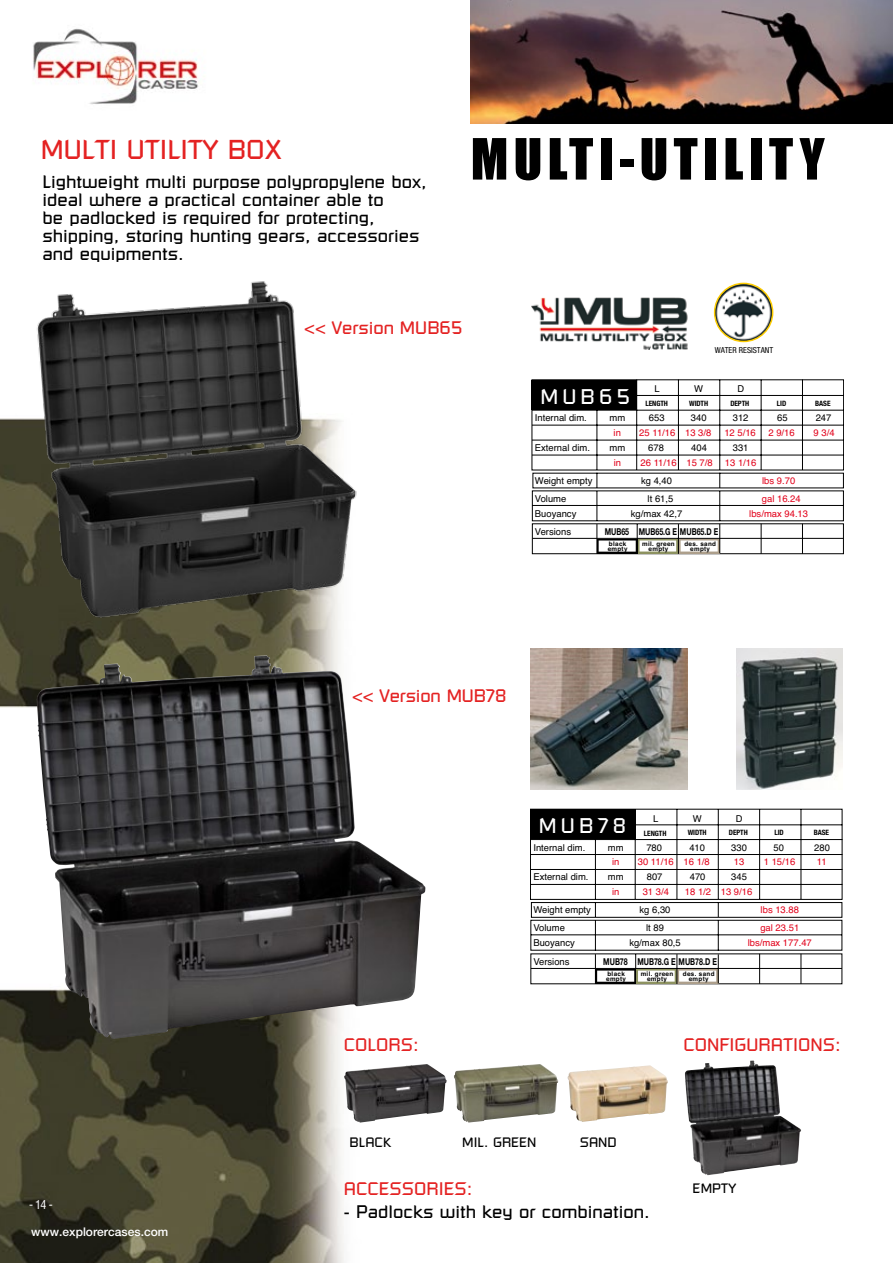
<style>
.page{position:relative;width:893px;height:1263px;background:#fff}
.page>*{position:absolute;margin:0;border:0;box-sizing:border-box;transform-origin:0 0}
.t1{font:52.5px "Impact";letter-spacing:.1em;color:#000}
.t2{font:27px "Russell Square";color:#e42222}
.t3{font:21px "Russell Square";letter-spacing:.2em;color:#fff}
.t4{font:18px/18px "Russell Square";color:#000}
.t5{font:18px "Russell Square";color:#e42222}
.t6{font:13.5px "Russell Square";color:#000}
.t7{font:500 12px "Helvetica Neue";color:#fff}
.t8{font:condensed 12px "Helvetica";color:#fff}
.t9{font:9.45px "Helvetica";color:#000}
.t10{font:9.45px "Helvetica";color:#e2001a}
.t11{font:700 9.45px "Helvetica Neue";color:#000;scale:.75 1}
.t12{font:condensed 8.25px "Helvetica Neue";color:#000}
.t13{font:700 condensed 7.35px "Helvetica Neue";letter-spacing:-.01em;color:#000}
.t14{font:700 6.3px/4.7px "Helvetica";letter-spacing:.05em;color:#000;text-align:center}
</style>
<div class="page">
<img style="left:0;top:0;width:893px;height:1263px">
<img style="left:471px;top:0;width:422px;height:123px">
<svg style="left:530px;top:809px;width:312px;height:175px"></svg>
<img style="left:27px;top:262px;width:338px;height:376px">
<svg style="left:532px;top:379px;width:312px;height:175px"></svg>
<img style="left:715px;top:283px;width:58px;height:58px">
<div style="left:714px;top:283px;width:59px;height:59px;border:2px solid #fecc00;border-radius:50%"></div>
<img style="left:37px;top:656px;width:388px;height:383px">
<img style="left:532px;top:297px;width:158px;height:52px">
<img style="left:737px;top:649px;width:105px;height:140px">
<img style="left:531px;top:648px;width:156px;height:141px">
<img style="left:685px;top:1061px;width:116px;height:114px">
<img style="left:344px;top:1064px;width:103px;height:58px">
<img style="left:454px;top:1064px;width:104px;height:58px">
<img style="left:568px;top:1065px;width:100px;height:57px">
<h2 class="t2" style="left:41px;top:133px;width:242px">MULTI UTILITY BOX</h2>
<h3 class="t4" style="left:43px;top:172px;width:385px">Lightweight multi purpose polypropylene box, ideal where a practical container able to<br>be padlocked is required for protecting, shipping, storing hunting gears, accessories and equipments.</h3>
<h1 class="t1" style="left:471px;top:118px;width:355px">MULTI-UTILITY</h1>
<h3 class="t5" style="left:304px;top:317px;width:160px">&lt;&lt; Version MUB65</h3>
<h3 class="t3" style="left:540px;top:384px;width:91px">MUB65</h3>
<p class="t12" style="left:715px;top:345px;width:60px">WATER RESISTANT</p>
<p class="t9" style="left:655px;top:382px;width:7px">L</p>
<p class="t9" style="left:694px;top:382px;width:10px">W</p>
<p class="t9" style="left:737px;top:382px;width:8px">D</p>
<p class="t13" style="left:645px;top:398px;width:24px">LENGTH</p>
<p class="t13" style="left:689px;top:397px;width:21px">WIDTH</p>
<p class="t13" style="left:730px;top:397px;width:20px">DEPTH</p>
<p class="t13" style="left:777px;top:397px;width:11px">LID</p>
<p class="t13" style="left:815px;top:397px;width:17px">BASE</p>
<p class="t9" style="left:535px;top:411px;width:54px">Internal dim.</p>
<p class="t9" style="left:609px;top:411px;width:17px">mm</p>
<p class="t9" style="left:649px;top:411px;width:17px">653</p>
<p class="t9" style="left:691px;top:411px;width:17px">340</p>
<p class="t9" style="left:733px;top:411px;width:17px">312</p>
<p class="t9" style="left:777px;top:411px;width:12px">65</p>
<p class="t9" style="left:816px;top:411px;width:17px">247</p>
<p class="t10" style="left:614px;top:425px;width:9px">in</p>
<p class="t10" style="left:639px;top:425px;width:74px">25 11/16 13 3/8</p>
<p class="t10" style="left:724px;top:425px;width:33px">12 5/16</p>
<p class="t10" style="left:768px;top:425px;width:28px">2 9/16</p>
<p class="t10" style="left:814px;top:425px;width:23px">9 3/4</p>
<p class="t9" style="left:535px;top:440px;width:57px">External dim.</p>
<p class="t9" style="left:609px;top:440px;width:17px">mm</p>
<p class="t9" style="left:648px;top:440px;width:17px">678</p>
<p class="t9" style="left:691px;top:440px;width:17px">404</p>
<p class="t9" style="left:733px;top:440px;width:17px">331</p>
<p class="t10" style="left:614px;top:455px;width:9px">in</p>
<p class="t10" style="left:641px;top:455px;width:74px">26 11/16 15 7/8</p>
<p class="t10" style="left:725px;top:455px;width:33px">13 1/16</p>
<p class="t9" style="left:535px;top:473px;width:59px">Weight empty</p>
<p class="t9" style="left:641px;top:473px;width:33px">kg 4,40</p>
<p class="t10" style="left:762px;top:473px;width:35px">lbs 9.70</p>
<p class="t9" style="left:535px;top:491px;width:33px">Volume</p>
<p class="t9" style="left:648px;top:491px;width:27px">lt 61,5</p>
<p class="t10" style="left:762px;top:491px;width:40px">gal 16.24</p>
<p class="t9" style="left:535px;top:506px;width:43px">Buoyancy</p>
<p class="t9" style="left:631px;top:506px;width:53px">kg/max 42,7</p>
<p class="t10" style="left:749px;top:506px;width:60px">lbs/max 94.13</p>
<p class="t9" style="left:535px;top:524px;width:38px">Versions</p>
<p class="t11" style="left:605px;top:526px;width:153px">MUB65 MUB65.G E MUB65.D E</p>
<p class="t14" style="left:608px;top:541px;width:21px;text-align:left">black empty</p>
<p class="t14" style="left:642px;top:541px;width:34px">mil. green empty</p>
<p class="t14" style="left:684px;top:541px;width:33px">des. sand empty</p>
<p class="t8" style="left:29px;top:1197px;width:25px">- 14 -</p>
<p class="t7" style="left:31px;top:1224px;width:138px">www.explorercases.com</p>
<h3 class="t5" style="left:352px;top:685px;width:156px">&lt;&lt; Version MUB78</h3>
<h3 class="t5" style="left:344px;top:1034px;width:76px">COLORS:</h3>
<h3 class="t3" style="left:539px;top:813px;width:89px">MUB78</h3>
<p class="t9" style="left:653px;top:811px;width:7px">L</p>
<p class="t9" style="left:693px;top:811px;width:10px">W</p>
<p class="t9" style="left:736px;top:811px;width:8px">D</p>
<p class="t13" style="left:644px;top:827px;width:24px">LENGTH</p>
<p class="t13" style="left:688px;top:826px;width:21px">WIDTH</p>
<p class="t13" style="left:729px;top:826px;width:20px">DEPTH</p>
<p class="t13" style="left:774px;top:826px;width:11px">LID</p>
<p class="t13" style="left:814px;top:826px;width:17px">BASE</p>
<p class="t9" style="left:533px;top:840px;width:54px">Internal dim.</p>
<p class="t9" style="left:608px;top:840px;width:17px">mm</p>
<p class="t9" style="left:646px;top:840px;width:17px">780</p>
<p class="t9" style="left:689px;top:840px;width:17px">410</p>
<p class="t9" style="left:731px;top:840px;width:17px">330</p>
<p class="t9" style="left:773px;top:840px;width:12px">50</p>
<p class="t9" style="left:814px;top:840px;width:17px">280</p>
<p class="t10" style="left:612px;top:854px;width:9px">in</p>
<p class="t10" style="left:638px;top:854px;width:74px">30 11/16 16 1/8</p>
<p class="t10" style="left:734px;top:854px;width:12px">13</p>
<p class="t10" style="left:764px;top:854px;width:33px">1 15/16</p>
<p class="t10" style="left:817px;top:854px;width:11px">11</p>
<p class="t9" style="left:533px;top:869px;width:57px">External dim.</p>
<p class="t9" style="left:608px;top:869px;width:17px">mm</p>
<p class="t9" style="left:647px;top:869px;width:17px">807</p>
<p class="t9" style="left:690px;top:869px;width:17px">470</p>
<p class="t9" style="left:731px;top:869px;width:17px">345</p>
<p class="t10" style="left:612px;top:884px;width:9px">in</p>
<p class="t10" style="left:643px;top:884px;width:28px">31 3/4</p>
<p class="t10" style="left:685px;top:884px;width:69px">18 1/2 13 9/16</p>
<p class="t9" style="left:533px;top:903px;width:59px">Weight empty</p>
<p class="t9" style="left:640px;top:903px;width:33px">kg 6,30</p>
<p class="t10" style="left:761px;top:903px;width:40px">lbs 13.88</p>
<p class="t9" style="left:533px;top:920px;width:33px">Volume</p>
<p class="t9" style="left:646px;top:920px;width:19px">lt 89</p>
<p class="t10" style="left:760px;top:920px;width:40px">gal 23.51</p>
<p class="t9" style="left:533px;top:935px;width:43px">Buoyancy</p>
<p class="t9" style="left:629px;top:935px;width:53px">kg/max 80,5</p>
<p class="t10" style="left:748px;top:935px;width:66px">lbs/max 177.47</p>
<p class="t9" style="left:533px;top:954px;width:38px">Versions</p>
<p class="t11" style="left:603px;top:955px;width:153px">MUB78 MUB78.G E MUB78.D E</p>
<p class="t14" style="left:606px;top:971px;width:21px;text-align:left">black empty</p>
<p class="t14" style="left:641px;top:971px;width:34px">mil. green empty</p>
<p class="t14" style="left:683px;top:971px;width:33px">des. sand empty</p>
<h3 class="t5" style="left:684px;top:1034px;width:159px">CONFIGURATIONS:</h3>
<h3 class="t6" style="left:350px;top:1134px;width:43px">BLACK</h3>
<h3 class="t6" style="left:580px;top:1134px;width:38px">SAND</h3>
<h3 class="t5" style="left:344px;top:1178px;width:130px">ACCESSORIES:</h3>
<h3 class="t4" style="left:344px;top:1202px;width:307px">- Padlocks with key or combination.</h3>
<h3 class="t6" style="left:462px;top:1134px;width:76px">MIL. GREEN</h3>
<h3 class="t6" style="left:693px;top:1180px;width:45px">EMPTY</h3>
</div>
